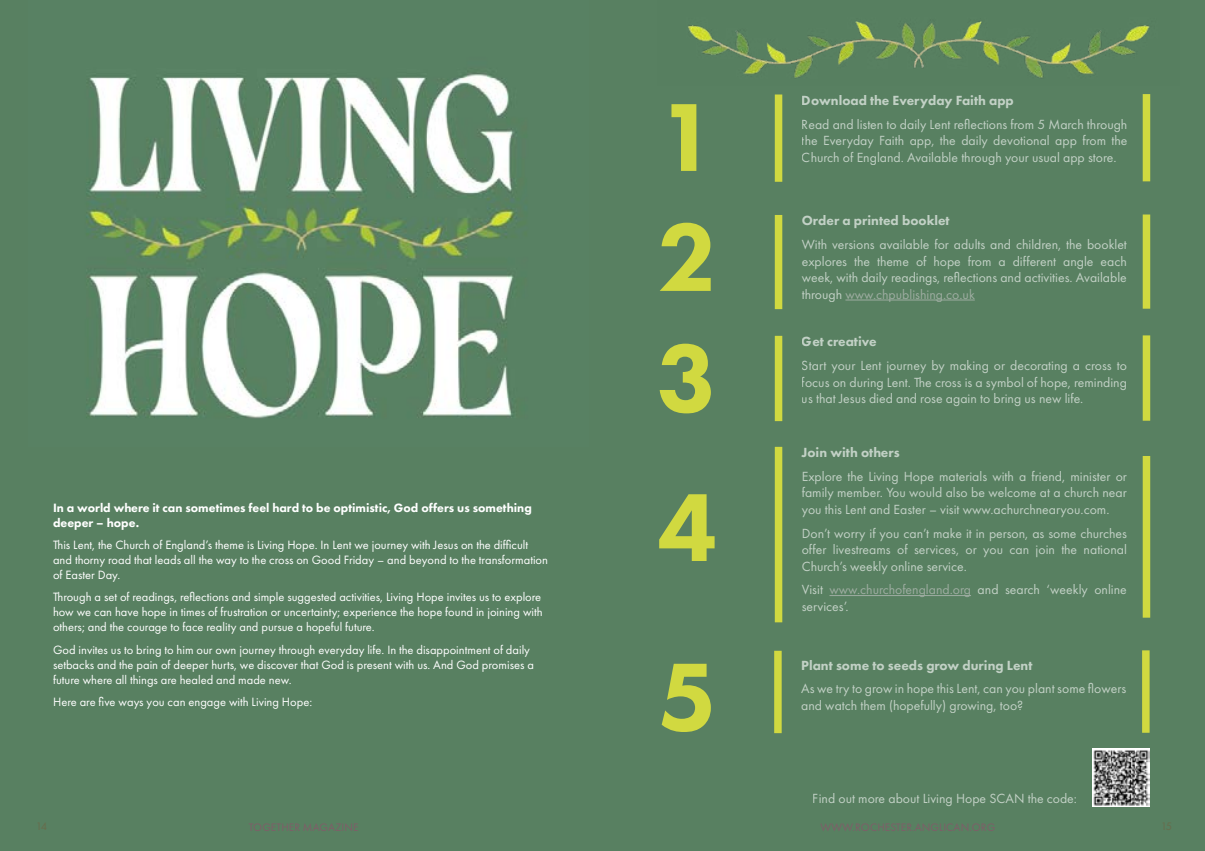
<style>
.page{position:relative;width:1205px;height:851px;background:#fff}
.page>*{position:absolute;margin:0;border:0;box-sizing:border-box;transform-origin:0 0}
.t1{font:800 100px "Futura PT";color:#d1d940}
.t2{font:13.75px/16.5px "Futura PT";color:#fff;text-align:justify}
.t3{font:800 13.75px "Futura PT";color:#fff}
.t4{font:12.5px/15px "Futura PT";color:#fff}
.t5{font:800 12.5px/15px "Futura PT";color:#fff}
.t6{font:11.25px "Futura PT";letter-spacing:.01em;color:#815c69}
.s1{color:#c6c6c6}
</style>
<div class="page">
<div style="left:0;top:0;width:1205px;height:850px;background:#588061"></div>
<img style="left:86px;top:73px;width:431px;height:346px">
<div style="left:775px;top:94px;width:7px;height:88px;background:#d1d940"></div>
<div style="left:1142px;top:94px;width:8px;height:87px;background:#d1d940"></div>
<hr style="left:845px;top:299px;width:130px;height:1px;background:#c6c6c6">
<div style="left:775px;top:215px;width:7px;height:94px;background:#d1d940"></div>
<div style="left:1142px;top:214px;width:8px;height:94px;background:#d1d940"></div>
<div style="left:775px;top:336px;width:7px;height:85px;background:#d1d940"></div>
<div style="left:1142px;top:335px;width:8px;height:85px;background:#d1d940"></div>
<hr style="left:829px;top:595px;width:142px;height:1px;background:#c6c6c6">
<div style="left:775px;top:447px;width:7px;height:175px;background:#d1d940"></div>
<div style="left:1142px;top:456px;width:8px;height:161px;background:#d1d940"></div>
<div style="left:774px;top:650px;width:8px;height:83px;background:#d1d940"></div>
<div style="left:1142px;top:650px;width:7px;height:82px;background:#d1d940"></div>
<img style="left:1092px;top:748px;width:57px;height:57px">
<img style="left:688px;top:21px;width:462px;height:57px">
<p class="t5" style="left:53px;top:500px;width:480px">In a world where it can sometimes feel hard to be optimistic, God offers us something deeper – hope.</p>
<p class="t4" style="left:53px;top:537px;width:496px">This Lent, the Church of England’s theme is Living Hope. In Lent we journey with Jesus on the difficult and thorny road that leads all the way to the cross on Good Friday – and beyond to the transformation of Easter Day.</p>
<p class="t4" style="left:53px;top:589px;width:491px;text-align:justify">Through a set of readings, reflections and simple suggested activities, Living Hope invites us to explore how we can have hope in times of frustration or uncertainty; experience the hope found in joining with others; and the courage to face reality and pursue a hopeful future.</p>
<p class="t4" style="left:53px;top:641px;width:482px">God invites us to bring to him our own journey through everyday life. In the disappointment of daily setbacks and the pain of deeper hurts, we discover that God is present with us. And God promises a future where all things are healed and made new.</p>
<p class="t4" style="left:53px;top:693px;width:261px">Here are five ways you can engage with Living Hope:</p>
<h1 class="t1" style="left:658px;top:75px;width:61px">1</h1>
<h1 class="t1" style="left:657px;top:195px;width:61px">2</h1>
<h1 class="t1" style="left:657px;top:316px;width:61px">3</h1>
<h1 class="t1" style="left:657px;top:465px;width:61px">4</h1>
<h1 class="t1" style="left:657px;top:634px;width:61px">5</h1>
<p class="t3" style="left:802px;top:92px;width:214px">Download the Everyday Faith app</p>
<p class="t2" style="left:802px;top:116px;width:327px">Read and listen to daily Lent reflections from 5 March through the Everyday Faith app, the daily devotional app from the Church of England. Available through your usual app store.</p>
<p class="t3" style="left:802px;top:212px;width:149px">Order a printed booklet</p>
<p class="t2" style="left:802px;top:236px;width:327px">With versions available for adults and children, the booklet explores the theme of hope from a different angle each week, with daily readings, reflections and activities. Available through <span class="s1">www.chpublishing.co.uk</span></p>
<p class="t3" style="left:802px;top:333px;width:76px">Get creative</p>
<p class="t2" style="left:802px;top:357px;width:327px">Start your Lent journey by making or decorating a cross to focus on during Lent. The cross is a symbol of hope, reminding us that Jesus died and rose again to bring us new life.</p>
<p class="t3" style="left:802px;top:444px;width:99px">Join with others</p>
<p class="t2" style="left:802px;top:468px;width:327px">Explore the Living Hope materials with a friend, minister or family member. You would also be welcome at a church near you this Lent and Easter – visit www.achurchnearyou.com.</p>
<p class="t2" style="left:802px;top:524px;width:327px">Don’t worry if you can’t make it in person, as some churches offer livestreams of services, or you can join the national Church’s weekly online service.</p>
<p class="t2" style="left:802px;top:581px;width:327px">Visit <span class="s1">www.churchofengland.org</span> and search ‘weekly online services’.</p>
<p class="t3" style="left:801px;top:656px;width:233px">Plant some to seeds grow during Lent</p>
<p class="t2" style="left:801px;top:680px;width:327px">As we try to grow in hope this Lent, can you plant some flowers and watch them (hopefully) growing, too?</p>
<p class="t2" style="left:813px;top:790px;width:266px">Find out more about Living Hope SCAN the code:</p>
<p class="t6" style="left:249px;top:820px;width:111px">TOGETHER MAGAZINE</p>
<p class="t6" style="left:820px;top:820px;width:176px">WWW.ROCHESTER.ANGLICAN.ORG</p>
</div>
